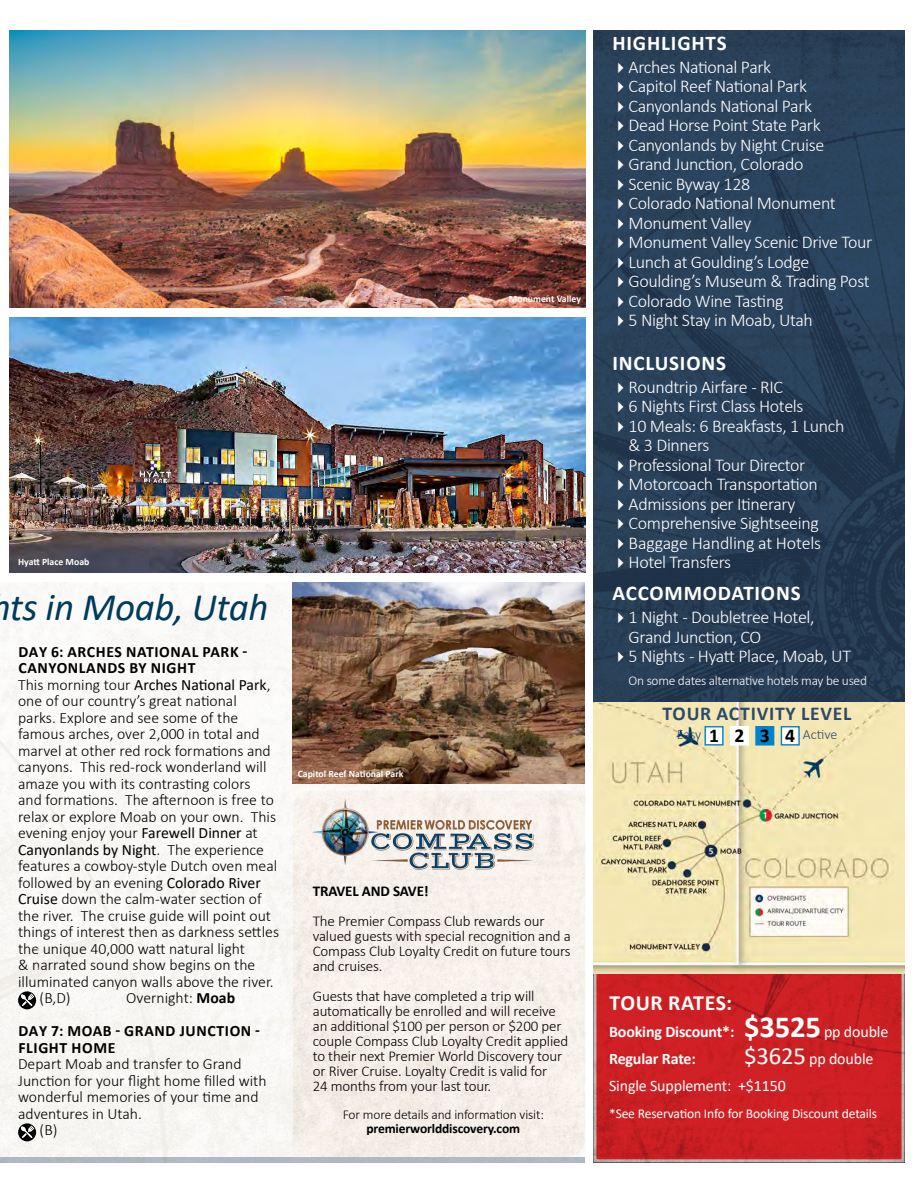
<style>
.page{position:relative;width:918px;height:1188px;background:#fff}
.page>*{position:absolute;margin:0;border:0;box-sizing:border-box;transform-origin:0 0}
.t1{font:italic 39px "Calibri";letter-spacing:-.01em;color:#003a5c}
.t2{font:700 21.75px "Calibri";letter-spacing:.03em;color:#fff}
.t3{font:700 21px "Calibri";letter-spacing:.04em;color:#fff}
.t4{font:700 19.65px "Calibri";letter-spacing:.04em;color:#2c4a6c}
.t5{font:300 18px/19.5px "Calibri";letter-spacing:-.02em;color:#fff}
.t6{font:700 16.05px/27px "Calibri";letter-spacing:-.01em;color:#fff}
.t7{font:16.05px/27px "Calibri";letter-spacing:-.01em;color:#fff}
.t8{font:300 15.75px "Calibri";color:#000}
.t9{font:700 15.75px/33px "Calibri";letter-spacing:.04em;color:#000}
.t10{font:15.75px "Calibri";color:#000}
.t11{font:300 15px/15px "Calibri";letter-spacing:-.01em;color:#000}
.t12{font:700 15px "Calibri";letter-spacing:-.01em;color:#000}
.t13{font:300 14.1px "Calibri";letter-spacing:-.005em;color:#2c4a6c}
.t14{font:13.5px "Calibri";letter-spacing:-.01em;color:#fff}
.t15{font:300 13.5px "Calibri";letter-spacing:-.02em;color:#fff}
.t16{font:300 13.5px "Calibri";letter-spacing:-.01em;color:#000}
.t17{font:700 13.5px "Calibri";letter-spacing:-.01em;color:#000}
.t18{font:700 9.75px "Calibri";color:#fff}
.s1{font-weight:300}
.s2{font-weight:400}
.s3{font-weight:700;font-size:19.65px;color:#000}
.s4{font-size:30.75px}
.s5{font-size:24.75px}
</style>
<div class="page">
<div style="left:0;top:582px;width:585px;height:575px;background:#faf8f6"></div>
<img style="left:10px;top:30px;width:575px;height:277px">
<img style="left:10px;top:318px;width:575px;height:255px">
<svg style="left:18px;top:991px;width:18px;height:18px"></svg>
<svg style="left:21px;top:994px;width:13px;height:12px"></svg>
<svg style="left:18px;top:1123px;width:18px;height:18px"></svg>
<svg style="left:21px;top:1126px;width:13px;height:12px"></svg>
<img style="left:593px;top:30px;width:311px;height:1132px">
<img style="left:593px;top:702px;width:311px;height:271px">
<svg style="left:26px;top:948px;width:23px;height:23px"></svg>
<div style="left:705px;top:727px;width:18px;height:18px;background:#fff"></div>
<div style="left:705px;top:726px;width:19px;height:20px;border:1px solid #0083ca"></div>
<div style="left:731px;top:727px;width:17px;height:18px;background:#fff"></div>
<div style="left:730px;top:726px;width:19px;height:20px;border:1px solid #fff"></div>
<div style="left:756px;top:727px;width:18px;height:18px;background:#0083ca"></div>
<div style="left:755px;top:726px;width:19px;height:20px;border:1px solid #0083ca"></div>
<div style="left:781px;top:727px;width:18px;height:18px;background:#fff"></div>
<div style="left:781px;top:726px;width:19px;height:20px;border:1px solid #0c7ec0"></div>
<div style="left:0;top:1157px;width:585px;height:5px;background:#afb9c4"></div>
<img style="left:293px;top:582px;width:292px;height:202px">
<img style="left:293px;top:791px;width:292px;height:366px">
<img style="left:306px;top:794px;width:238px;height:79px">
<svg style="left:618px;top:62px;width:5px;height:11px"></svg>
<svg style="left:618px;top:82px;width:5px;height:10px"></svg>
<svg style="left:618px;top:101px;width:5px;height:11px"></svg>
<svg style="left:618px;top:121px;width:5px;height:10px"></svg>
<svg style="left:618px;top:140px;width:5px;height:11px"></svg>
<svg style="left:618px;top:160px;width:5px;height:10px"></svg>
<svg style="left:618px;top:179px;width:5px;height:11px"></svg>
<svg style="left:618px;top:199px;width:5px;height:10px"></svg>
<svg style="left:618px;top:218px;width:5px;height:11px"></svg>
<svg style="left:618px;top:238px;width:5px;height:10px"></svg>
<svg style="left:618px;top:257px;width:5px;height:11px"></svg>
<svg style="left:618px;top:277px;width:5px;height:10px"></svg>
<svg style="left:618px;top:296px;width:5px;height:11px"></svg>
<svg style="left:618px;top:316px;width:5px;height:10px"></svg>
<svg style="left:618px;top:382px;width:5px;height:11px"></svg>
<svg style="left:618px;top:402px;width:5px;height:10px"></svg>
<svg style="left:618px;top:421px;width:5px;height:11px"></svg>
<svg style="left:618px;top:460px;width:5px;height:11px"></svg>
<svg style="left:618px;top:480px;width:5px;height:10px"></svg>
<svg style="left:618px;top:499px;width:5px;height:11px"></svg>
<svg style="left:618px;top:519px;width:5px;height:10px"></svg>
<svg style="left:618px;top:538px;width:5px;height:11px"></svg>
<svg style="left:618px;top:558px;width:5px;height:10px"></svg>
<svg style="left:618px;top:613px;width:5px;height:10px"></svg>
<svg style="left:618px;top:652px;width:5px;height:10px"></svg>
<p class="t18" style="left:509px;top:292px;width:74px">Monument Valley</p>
<p class="t18" style="left:18px;top:554px;width:73px">Hyatt Place Moab</p>
<h1 class="t1" style="left:-10px;top:580px;width:279px">hts in Moab, Utah</h1>
<p class="t9" style="left:18px;top:635px;width:231px">DAY 6: ARCHES NATIONAL PARK -</p>
<p class="t9" style="left:18px;top:651px;width:179px">CANYONLANDS BY NIGHT</p>
<p class="t10" style="left:18px;top:674px;width:254px"><span class="s1">This morning tour</span> Arches National Park<span class="s1">,</span></p>
<p class="t8" style="left:18px;top:691px;width:220px">one of our country’s great national</p>
<p class="t8" style="left:18px;top:708px;width:222px">parks. Explore and see some of the</p>
<p class="t8" style="left:18px;top:724px;width:243px">famous arches, over 2,000 in total and</p>
<p class="t8" style="left:18px;top:741px;width:254px">marvel at other red rock formations and</p>
<p class="t8" style="left:18px;top:757px;width:250px">canyons. This red-rock wonderland will</p>
<p class="t8" style="left:18px;top:774px;width:234px">amaze you with its contrasting colors</p>
<p class="t8" style="left:18px;top:790px;width:257px">and formations. The afternoon is free to</p>
<p class="t8" style="left:18px;top:807px;width:260px">relax or explore Moab on your own. This</p>
<p class="t8" style="left:18px;top:823px;width:241px">evening enjoy your <span class="s2">Farewell Dinner</span> at</p>
<p class="t10" style="left:18px;top:839px;width:247px">Canyonlands by Night<span class="s1">. The experience</span></p>
<p class="t8" style="left:18px;top:856px;width:261px">features a cowboy-style Dutch oven meal</p>
<p class="t8" style="left:18px;top:873px;width:244px">followed by an evening <span class="s2">Colorado River</span></p>
<p class="t8" style="left:18px;top:889px;width:245px"><span class="s2">Cruise</span> down the calm-water section of</p>
<p class="t8" style="left:18px;top:906px;width:255px">the river. The cruise guide will point out</p>
<p class="t8" style="left:18px;top:922px;width:263px">things of interest then as darkness settles</p>
<p class="t8" style="left:18px;top:939px;width:228px">the unique 40,000 watt natural light</p>
<p class="t8" style="left:18px;top:955px;width:239px">&amp; narrated sound show begins on the</p>
<p class="t8" style="left:18px;top:972px;width:257px">illuminated canyon walls above the river.</p>
<p class="t8" style="left:40px;top:988px;width:33px">(B,D)</p>
<p class="t9" style="left:18px;top:981px;width:243px;text-indent:108px"><span class="s1">Overnight:</span> Moab<br>DAY 7: MOAB - GRAND JUNCTION -</p>
<p class="t9" style="left:18px;top:1031px;width:98px">FLIGHT HOME</p>
<p class="t8" style="left:18px;top:1054px;width:225px">Depart Moab and transfer to Grand</p>
<p class="t8" style="left:18px;top:1071px;width:250px">Junction for your flight home filled with</p>
<p class="t8" style="left:18px;top:1087px;width:242px">wonderful memories of your time and</p>
<p class="t8" style="left:18px;top:1104px;width:125px">adventures in Utah.</p>
<p class="t8" style="left:40px;top:1120px;width:19px">(B)</p>
<p class="t18" style="left:298px;top:767px;width:107px">Capitol Reef National Park</p>
<p class="t12" style="left:313px;top:880px;width:117px">TRAVEL AND SAVE!</p>
<p class="t11" style="left:313px;top:913px;width:260px">The Premier Compass Club rewards our valued guests with special recognition and a Compass Club Loyalty Credit on future tours and cruises.</p>
<p class="t11" style="left:313px;top:988px;width:257px">Guests that have completed a trip will automatically be enrolled and will receive an additional $100 per person or $200 per couple Compass Club Loyalty Credit applied to their next Premier World Discovery tour or River Cruise. Loyalty Credit is valid for<br>24 months from your last tour.</p>
<p class="t16" style="left:343px;top:1106px;width:203px">For more details and information visit:</p>
<p class="t17" style="left:367px;top:1118px;width:155px">premierworlddiscovery.com</p>
<h3 class="t3" style="left:613px;top:28px;width:116px">HIGHLIGHTS</h3>
<p class="t5" style="left:629px;top:57px;width:245px">Arches National Park<br>Capitol Reef National Park<br>Canyonlands National Park<br>Dead Horse Point State Park<br>Canyonlands by Night Cruise<br>Grand Junction, Colorado<br>Scenic Byway 128<br>Colorado National Monument<br>Monument Valley<br>Monument Valley Scenic Drive Tour<br>Lunch at Goulding’s Lodge<br>Goulding’s Museum &amp; Trading Post<br>Colorado Wine Tasting<br>5 Night Stay in Moab, Utah</p>
<h3 class="t3" style="left:613px;top:348px;width:115px">INCLUSIONS</h3>
<p class="t5" style="left:629px;top:377px;width:217px">Roundtrip Airfare - RIC<br>6 Nights First Class Hotels<br>10 Meals: 6 Breakfasts, 1 Lunch &amp; 3 Dinners<br>Professional Tour Director<br>Motorcoach Transportation<br>Admissions per Itinerary<br>Comprehensive Sightseeing<br>Baggage Handling at Hotels<br>Hotel Transfers</p>
<h3 class="t3" style="left:613px;top:579px;width:190px">ACCOMMODATIONS</h3>
<p class="t5" style="left:629px;top:608px;width:224px">1 Night - Doubletree Hotel,<br>Grand Junction, CO<br>5 Nights - Hyatt Place, Moab, UT</p>
<p class="t15" style="left:629px;top:672px;width:240px">On some dates alternative hotels may be used</p>
<p class="t4" style="left:663px;top:699px;width:190px">TOUR ACTIVITY LEVEL</p>
<p class="t13" style="left:677px;top:725px;width:162px">Easy <span class="s3">1 2 3 4</span> Active</p>
<h2 class="t2" style="left:610px;top:987px;width:124px">TOUR RATES:</h2>
<p class="t6" style="left:609px;top:1018px;width:281px">Booking Discount*: <span class="s4">$3525</span> <span class="s2">pp double<br></span>Regular Rate:</p>
<p class="t7" style="left:609px;top:1045px;width:266px;text-indent:135px"><span class="s5">$3625</span> pp double<br>Single Supplement: +$1150</p>
<p class="t14" style="left:609px;top:1104px;width:270px">*See Reservation Info for Booking Discount details</p>
</div>
